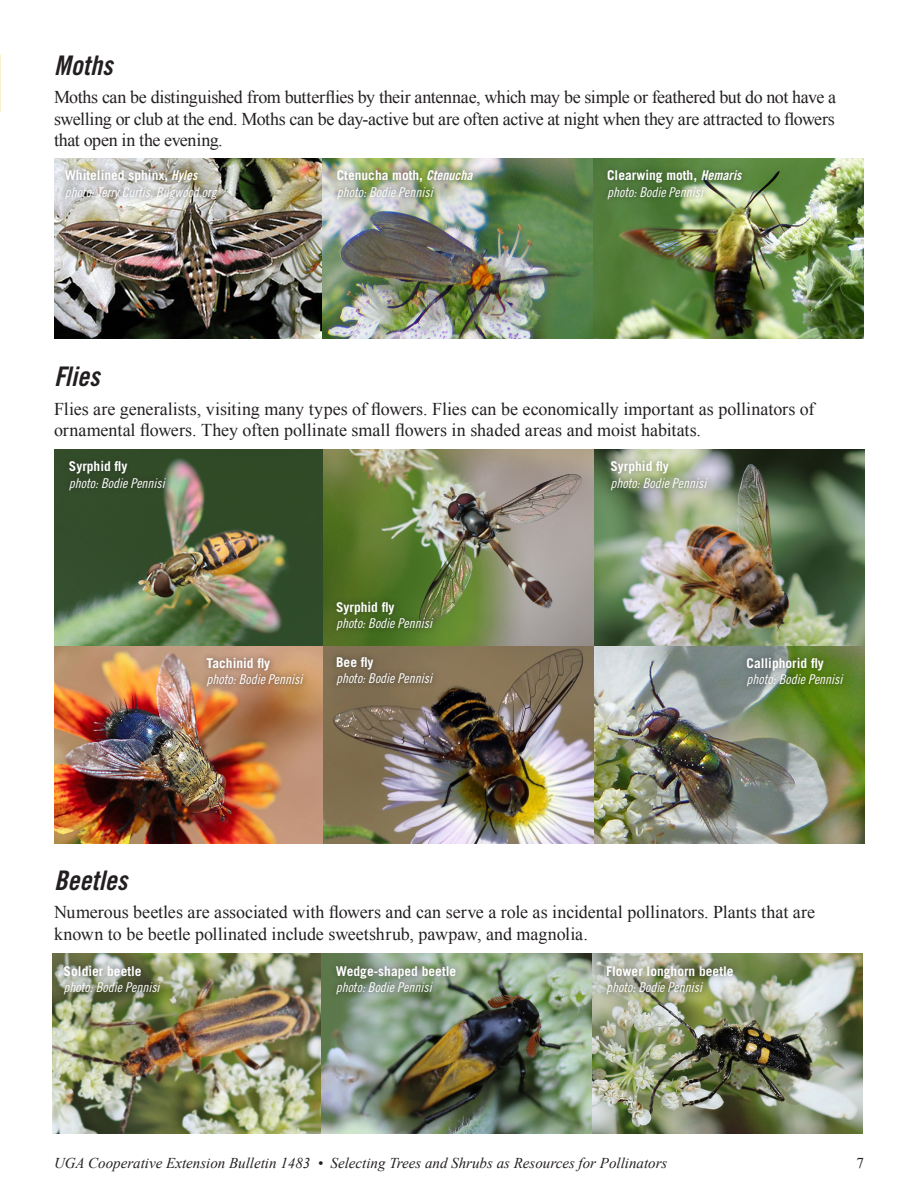
<style>
.page{position:relative;width:918px;height:1188px;background:#fff}
.page>*{position:absolute;margin:0;border:0;box-sizing:border-box;transform-origin:0 0}
.t1{font:27px "Trade Gothic Bold Cond Twenty Obl";color:#231f20}
.t2{font:18px/21.6px "Times New Roman";letter-spacing:-.005em;color:#231f20}
.t3{font:italic 15px "Times New Roman";color:#231f20}
.t4{font:15px "Times New Roman";color:#231f20}
.t5{font:13.5px "Trade Gothic Cond Eighteen Obl";color:#fff}
.t6{font:700 13.5px "Trade Gothic";color:#fff}
.s1{font-family:"Trade Gothic Bold Cond Twenty Obl";font-weight:400}
</style>
<div class="page">
<img style="left:55px;top:450px;width:268px;height:394px">
<img style="left:323px;top:450px;width:542px;height:394px">
<div style="left:63px;top:455px;width:110px;height:41px;background:#314928"></div>
<div style="left:200px;top:651px;width:110px;height:42px;background:#231f20;opacity:.33"></div>
<div style="left:330px;top:595px;width:110px;height:42px;background:#231f20;opacity:.33"></div>
<div style="left:330px;top:650px;width:110px;height:42px;background:#231f20;opacity:.33"></div>
<div style="left:604px;top:455px;width:110px;height:41px;background:#231f20;opacity:.33"></div>
<div style="left:740px;top:651px;width:110px;height:42px;background:#231f20;opacity:.33"></div>
<img style="left:54px;top:158px;width:269px;height:181px">
<img style="left:323px;top:158px;width:541px;height:181px">
<div style="left:58px;top:164px;width:166px;height:42px;background:#231f20;opacity:.33"></div>
<div style="left:330px;top:164px;width:150px;height:41px;background:#231f20;opacity:.33"></div>
<div style="left:600px;top:164px;width:148px;height:41px;background:#231f20;opacity:.33"></div>
<img style="left:53px;top:954px;width:269px;height:180px">
<img style="left:322px;top:954px;width:541px;height:180px">
<div style="left:57px;top:959px;width:111px;height:41px;background:#231f20;opacity:.33"></div>
<div style="left:329px;top:959px;width:134px;height:41px;background:#231f20;opacity:.33"></div>
<div style="left:600px;top:959px;width:140px;height:41px;background:#231f20;opacity:.33"></div>
<p class="t1" style="left:54px;top:49px;width:60px">Moths</p>
<p class="t2" style="left:54px;top:86px;width:784px;text-align:justify">Moths can be distinguished from butterflies by their antennae, which may be simple or feathered but do not have a swelling or club at the end. Moths can be day-active but are often active at night when they are attracted to flowers that open in the evening.</p>
<p class="t6" style="left:65px;top:167px;width:134px">Whitelined sphinx, <span class="s1">Hyles</span></p>
<p class="t5" style="left:65px;top:184px;width:154px">photo: Terry Curtis, Bugwood.org</p>
<p class="t6" style="left:337px;top:167px;width:137px">Ctenucha moth, <span class="s1">Ctenucha</span></p>
<p class="t5" style="left:337px;top:184px;width:97px">photo: Bodie Pennisi</p>
<p class="t6" style="left:607px;top:167px;width:136px">Clearwing moth, <span class="s1">Hemaris</span></p>
<p class="t5" style="left:607px;top:184px;width:97px">photo: Bodie Pennisi</p>
<p class="t1" style="left:54px;top:360px;width:47px">Flies</p>
<p class="t2" style="left:54px;top:398px;width:762px">Flies are generalists, visiting many types of flowers. Flies can be economically important as pollinators of ornamental flowers. They often pollinate small flowers in shaded areas and moist habitats.</p>
<p class="t6" style="left:69px;top:458px;width:60px">Syrphid fly</p>
<p class="t5" style="left:69px;top:475px;width:97px">photo: Bodie Pennisi</p>
<p class="t6" style="left:206px;top:655px;width:65px">Tachinid fly</p>
<p class="t5" style="left:206px;top:672px;width:97px">photo: Bodie Pennisi</p>
<p class="t6" style="left:336px;top:599px;width:60px">Syrphid fly</p>
<p class="t5" style="left:336px;top:615px;width:97px">photo: Bodie Pennisi</p>
<p class="t6" style="left:336px;top:654px;width:39px">Bee fly</p>
<p class="t5" style="left:336px;top:670px;width:97px">photo: Bodie Pennisi</p>
<p class="t6" style="left:610px;top:458px;width:60px">Syrphid fly</p>
<p class="t5" style="left:610px;top:475px;width:97px">photo: Bodie Pennisi</p>
<p class="t6" style="left:747px;top:655px;width:79px">Calliphorid fly</p>
<p class="t5" style="left:747px;top:672px;width:97px">photo: Bodie Pennisi</p>
<p class="t1" style="left:54px;top:864px;width:75px">Beetles</p>
<p class="t2" style="left:54px;top:901px;width:763px">Numerous beetles are associated with flowers and can serve a role as incidental pollinators. Plants that are known to be beetle pollinated include sweetshrub, pawpaw, and magnolia.</p>
<p class="t6" style="left:64px;top:963px;width:80px">Soldier beetle</p>
<p class="t5" style="left:64px;top:979px;width:97px">photo: Bodie Pennisi</p>
<p class="t6" style="left:336px;top:963px;width:122px">Wedge-shaped beetle</p>
<p class="t5" style="left:336px;top:979px;width:97px">photo: Bodie Pennisi</p>
<p class="t6" style="left:606px;top:963px;width:129px">Flower longhorn beetle</p>
<p class="t5" style="left:606px;top:979px;width:97px">photo: Bodie Pennisi</p>
<p class="t3" style="left:54px;top:1153px;width:615px">UGA Cooperative Extension Bulletin 1483 • Selecting Trees and Shrubs as Resources for Pollinators</p>
<p class="t4" style="left:856px;top:1153px;width:9px">7</p>
</div>
